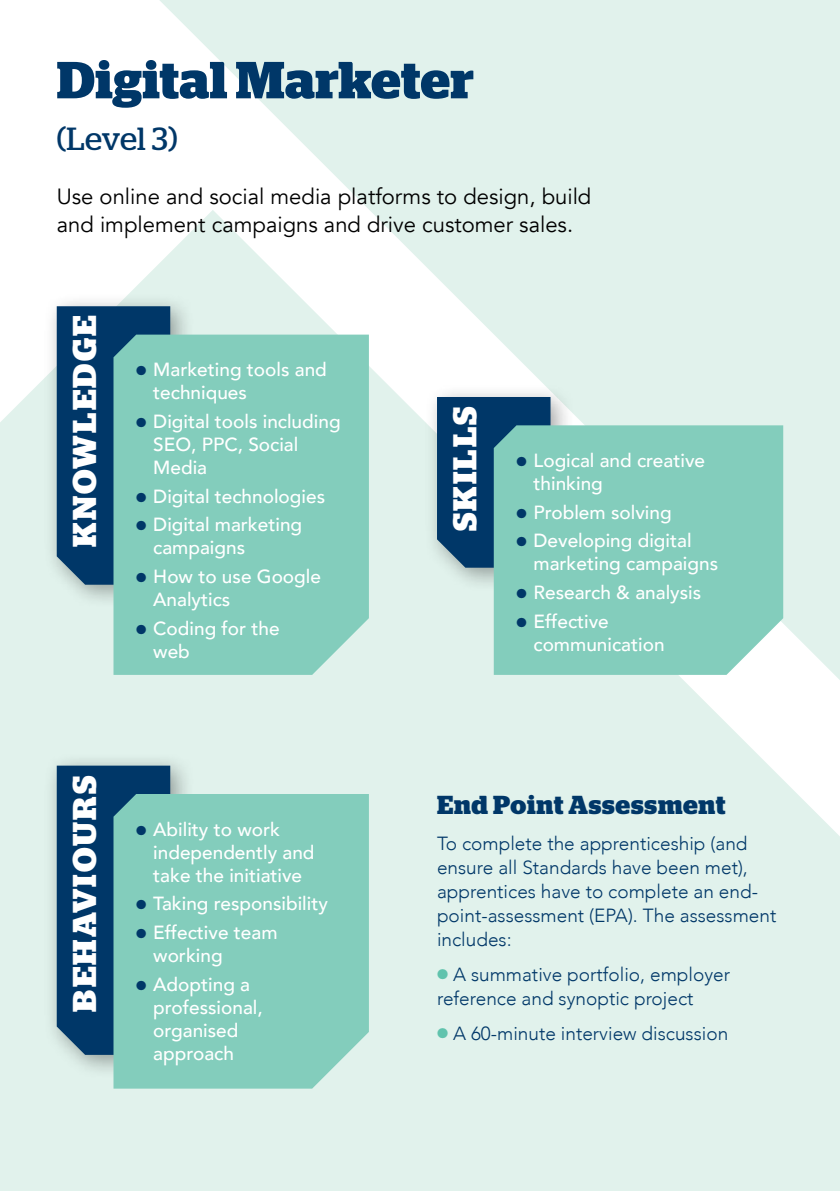
<style>
.page{position:relative;width:840px;height:1191px;background:#fff}
.page>*{position:absolute;margin:0;border:0;box-sizing:border-box;transform-origin:0 0}
.t1{font:700 52px "Stag";letter-spacing:.01em;color:#003768}
.t2{font:700 33px "Stag";letter-spacing:.07em;color:#fff}
.t3{font:32px "Stag";letter-spacing:.005em;color:#003768}
.t4{font:700 26px "Stag";letter-spacing:.03em;color:#003768}
.t5{font:22px/28px "Avenir";color:#000}
.t6{font:500 19px/23px "Avenir";color:#fff}
.t7{font:300 19px/24px "Avenir";color:#003768}
.s1{color:#003768}
.s2{color:#60c3ad}
</style>
<div class="page">
<div style="left:0;top:264px;width:839px;height:927px;background:#e1f2ec"></div>
<svg style="left:159px;top:0;width:680px;height:680px;fill:#e1f2ec"></svg>
<div style="left:43px;top:293px;width:151px;height:316px;background:#000;opacity:.35"></div>
<div style="left:57px;top:306px;width:113px;height:279px;background:#003768"></div>
<div style="left:423px;top:383px;width:151px;height:209px;background:#000;opacity:.35"></div>
<div style="left:437px;top:397px;width:113px;height:170px;background:#003768"></div>
<div style="left:43px;top:752px;width:151px;height:327px;background:#000;opacity:.35"></div>
<div style="left:57px;top:765px;width:113px;height:289px;background:#003768"></div>
<div style="left:113px;top:334px;width:256px;height:341px;background:#83cdbc"></div>
<div style="left:493px;top:425px;width:289px;height:250px;background:#83cdbc"></div>
<div style="left:113px;top:794px;width:256px;height:294px;background:#83cdbc"></div>
<h1 class="t1" style="left:57px;top:50px;width:418px">Digital Marketer</h1>
<h3 class="t3" style="left:57px;top:121px;width:122px">(Level 3)</h3>
<p class="t5" style="left:57px;top:183px;width:536px">Use online and social media platforms to design, build and implement campaigns and drive customer sales.</p>
<h2 class="t2" style="left:65px;top:546px;width:232px;rotate:-90deg">Knowledge</h2>
<p class="t6" style="left:153px;top:357px;width:175px;text-indent:-17px"><span class="s1">●</span> Marketing tools and techniques</p>
<p class="t6" style="left:153px;top:409px;width:189px;text-indent:-17px"><span class="s1">●</span> Digital tools including<br>SEO, PPC, Social<br>Media</p>
<p class="t6" style="left:136px;top:483px;width:190px"><span class="s1">●</span> Digital technologies</p>
<p class="t6" style="left:153px;top:512px;width:150px;text-indent:-17px"><span class="s1">●</span> Digital marketing campaigns</p>
<p class="t6" style="left:153px;top:564px;width:169px;text-indent:-17px"><span class="s1">●</span> How to use Google<br>Analytics</p>
<p class="t6" style="left:153px;top:615px;width:128px;text-indent:-17px"><span class="s1">●</span> Coding for the web</p>
<h2 class="t2" style="left:65px;top:1011px;width:237px;rotate:-90deg">Behaviours</h2>
<p class="t6" style="left:153px;top:816px;width:163px;text-indent:-17px"><span class="s1">●</span> Ability to work independently and take the initiative</p>
<p class="t6" style="left:136px;top:891px;width:193px"><span class="s1">●</span> Taking responsibility</p>
<p class="t6" style="left:153px;top:920px;width:126px;text-indent:-17px"><span class="s1">●</span> Effective team working</p>
<p class="t6" style="left:153px;top:971px;width:111px;text-indent:-17px"><span class="s1">●</span> Adopting a professional, organised approach</p>
<h2 class="t2" style="left:445px;top:531px;width:126px;rotate:-90deg">Skills</h2>
<p class="t6" style="left:533px;top:448px;width:173px;text-indent:-17px"><span class="s1">●</span> Logical and creative thinking</p>
<p class="t6" style="left:516px;top:499px;width:156px"><span class="s1">●</span> Problem solving</p>
<p class="t6" style="left:533px;top:528px;width:186px;text-indent:-17px"><span class="s1">●</span> Developing digital marketing campaigns</p>
<p class="t6" style="left:516px;top:580px;width:186px"><span class="s1">●</span> Research &amp; analysis</p>
<p class="t6" style="left:533px;top:608px;width:132px;text-indent:-17px"><span class="s1">●</span> Effective communication</p>
<h3 class="t4" style="left:437px;top:790px;width:290px">End Point Assessment</h3>
<p class="t7" style="left:437px;top:831px;width:341px">To complete the apprenticeship (and ensure all Standards have been met), apprentices have to complete an end&shy;point-assessment (EPA). The assessment includes:</p>
<p class="t7" style="left:437px;top:962px;width:294px"><span class="s2">●</span> A summative portfolio, employer reference and synoptic project</p>
<p class="t7" style="left:437px;top:1021px;width:292px"><span class="s2">●</span> A 60-minute interview discussion</p>
</div>
